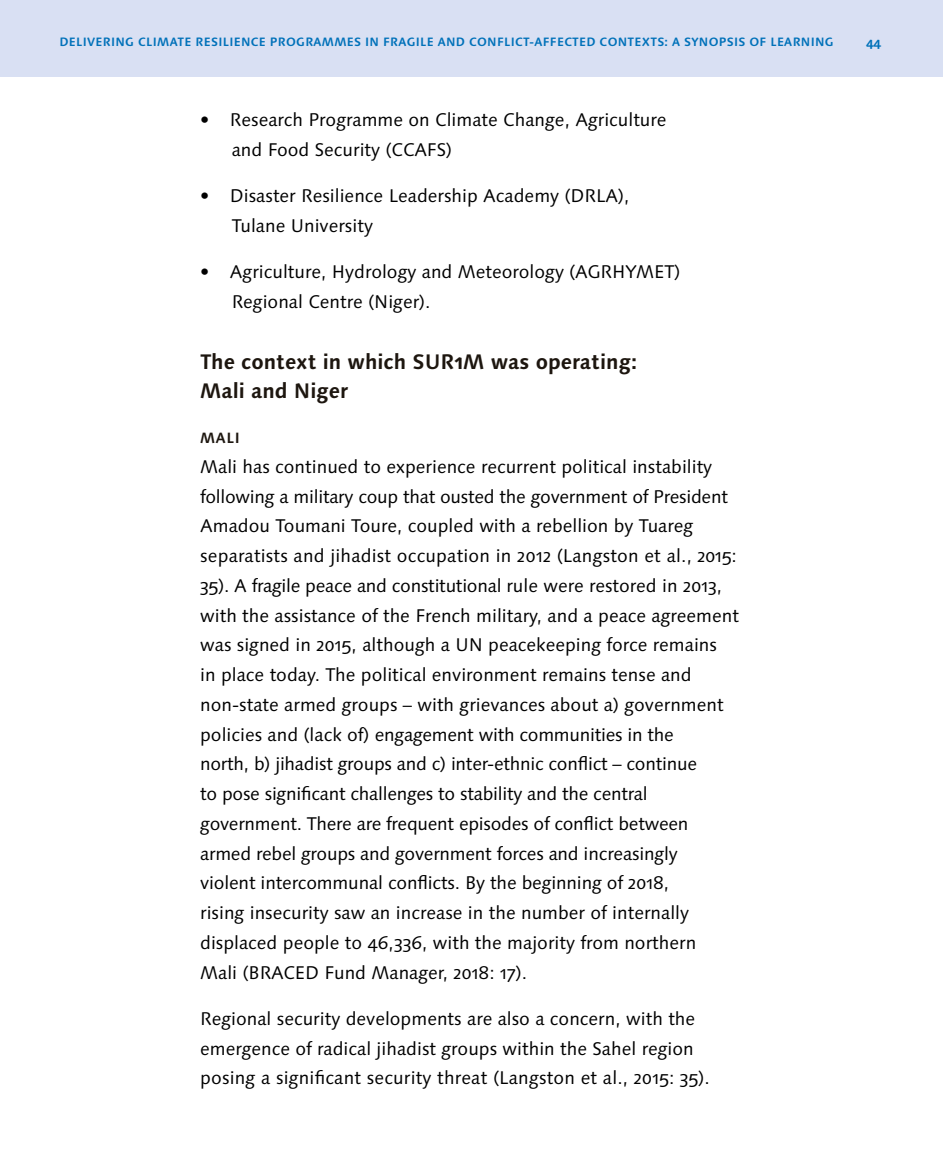
<style>
.page{position:relative;width:943px;height:1176px;background:#fff}
.page>*{position:absolute;margin:0;border:0;box-sizing:border-box;transform-origin:0 0}
.t1{font:700 21px/29.8px "Linotype Syntax Os F";color:#1d160f}
.t2{font:18.38px/29.8px "Linotype Syntax Os F";color:#000}
.t3{font:700 14.88px "Linotype Syntax Os F";color:#1d160f}
.t4{font:700 13.12px "Linotype Syntax Os F";color:#0071b9}
.t5{font:700 12.08px "Linotype Syntax Os F";letter-spacing:.02em;color:#0071b9}
</style>
<div class="page">
<div style="left:0;top:0;width:943px;height:76px;background:#d9e0f3"></div>
<p class="t5" style="left:60px;top:35px;width:775px">DELIVERING CLIMATE RESILIENCE PROGRAMMES IN FRAGILE AND CONFLICT-AFFECTED CONTEXTS: A SYNOPSIS OF LEARNING</p>
<p class="t4" style="left:866px;top:34px;width:17px">44</p>
<p class="t2" style="left:232px;top:105px;width:436px;text-indent:-31px">• Research Programme on Climate Change, Agriculture and Food Security (CCAFS)</p>
<p class="t2" style="left:232px;top:181px;width:399px;text-indent:-31px">• Disaster Resilience Leadership Academy (DRLA),<br>Tulane University</p>
<p class="t2" style="left:232px;top:257px;width:450px;text-indent:-31px">• Agriculture, Hydrology and Meteorology (AGRHYMET)<br>Regional Centre (Niger).</p>
<p class="t1" style="left:200px;top:346px;width:438px">The context in which SUR1M was operating:<br>Mali and Niger</p>
<p class="t3" style="left:200px;top:429px;width:41px">MALI</p>
<p class="t2" style="left:200px;top:452px;width:540px">Mali has continued to experience recurrent political instability following a military coup that ousted the government of President Amadou Toumani Toure, coupled with a rebellion by Tuareg separatists and jihadist occupation in 2012 (Langston et al., 2015:<br>35). A fragile peace and constitutional rule were restored in 2013, with the assistance of the French military, and a peace agreement was signed in 2015, although a UN peacekeeping force remains<br>in place today. The political environment remains tense and non-state armed groups – with grievances about a) government policies and (lack of) engagement with communities in the<br>north, b) jihadist groups and c) inter-ethnic conflict – continue<br>to pose significant challenges to stability and the central government. There are frequent episodes of conflict between armed rebel groups and government forces and increasingly<br>violent intercommunal conflicts. By the beginning of 2018,<br>rising insecurity saw an increase in the number of internally displaced people to 46,336, with the majority from northern<br>Mali (BRACED Fund Manager, 2018: 17).</p>
<p class="t2" style="left:200px;top:1004px;width:511px">Regional security developments are also a concern, with the emergence of radical jihadist groups within the Sahel region posing a significant security threat (Langston et al., 2015: 35).</p>
</div>
